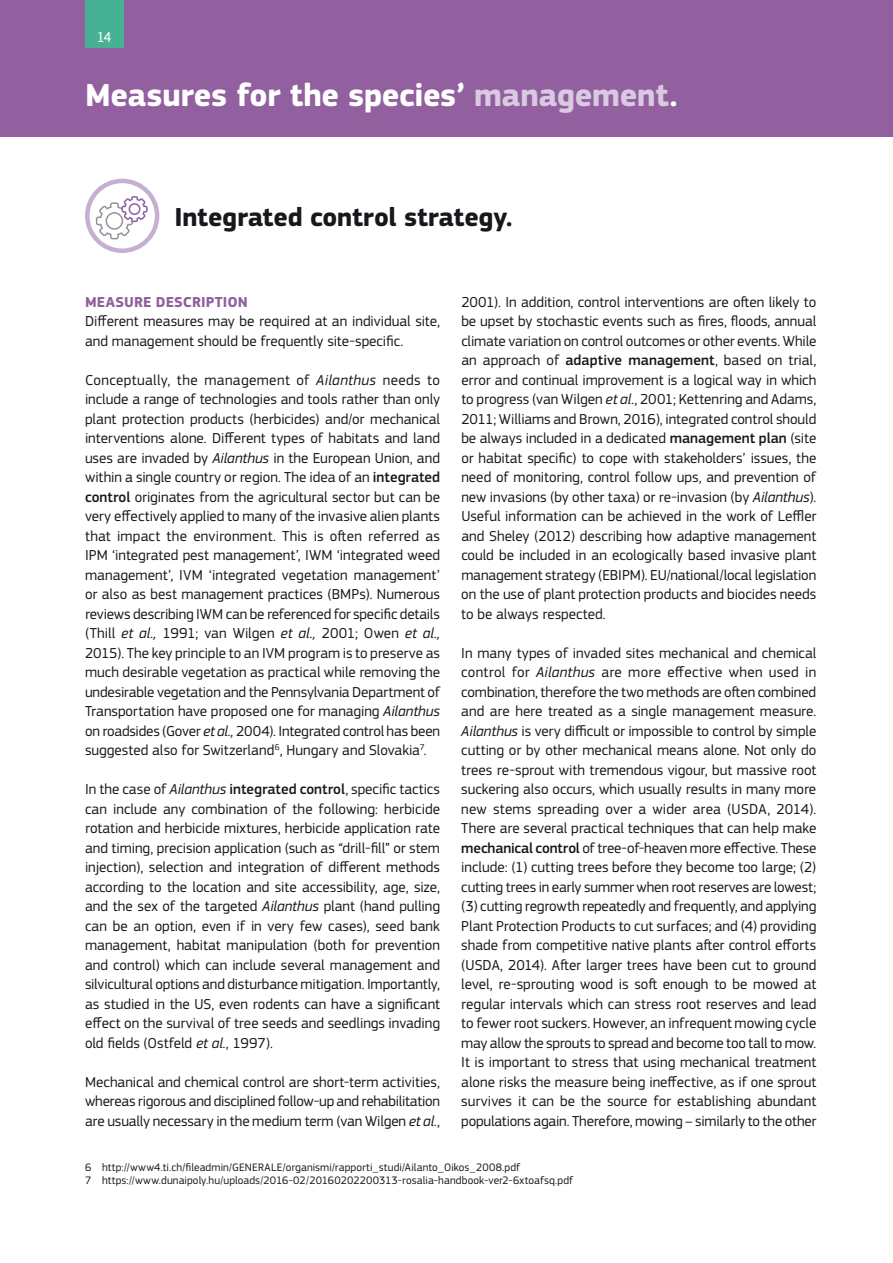
<style>
.page{position:relative;width:893px;height:1263px;background:#fff}
.page>*{position:absolute;margin:0;border:0;box-sizing:border-box;transform-origin:0 0}
.t1{font:700 33px "EC Square Sans Pro";letter-spacing:-.01em;color:#fff}
.t2{font:700 27px "EC Square Sans Pro";letter-spacing:-.01em;color:#1a171c}
.t3{font:15px/19.5px "EC Square Sans Pro";letter-spacing:-.005em;color:#1a171c;text-align:justify}
.t4{font:700 15px "EC Square Sans Pro";letter-spacing:.01em;color:#92609f}
.t5{font:15px "EC Square Sans Cond Pro";color:#fff}
.t6{font:11.25px/12.8px "EC Square Sans Pro";letter-spacing:.01em;color:#1a171c}
.s1{color:#d9cae2}
.s2{font-weight:500}
.s3{font-style:italic}
</style>
<div class="page">
<div style="left:0;top:0;width:893px;height:136px;background:#92609f"></div>
<svg style="left:87px;top:181px;width:70px;height:70px"></svg>
<svg style="left:96px;top:196px;width:52px;height:43px"></svg>
<div style="left:85px;top:179px;width:74px;height:74px;border:4px solid #c5b0d1;border-radius:50%"></div>
<div style="left:85px;top:0;width:39px;height:48px;background:#46b293"></div>
<p class="t5" style="left:97px;top:29px;width:15px">14</p>
<h1 class="t1" style="left:85px;top:75px;width:594px">Measures for the species’ <span class="s1">management</span>.</h1>
<h2 class="t2" style="left:174px;top:201px;width:340px">Integrated control strategy.</h2>
<p class="t3" style="left:461px;top:292px;width:357px">2001). In addition, control interventions are often likely to be upset by stochastic events such as fires, floods, annual climate variation on control outcomes or other events. While an approach of <span class="s2">adaptive management</span>, based on trial, error and continual improvement is a logical way in which to progress (van Wilgen <span class="s3">et al.</span>, 2001; Kettenring and Adams, 2011; Williams and Brown, 2016), integrated control should be always included in a dedicated <span class="s2">management plan</span> (site or habitat specific) to cope with stakeholders’ issues, the need of monitoring, control follow ups, and prevention of new invasions (by other taxa) or re-invasion (by <span class="s3">Ailanthus</span>).<br>Useful information can be achieved in the work of Leffler and Sheley (2012) describing how adaptive management could be included in an ecologically based invasive plant management strategy (EBIPM ). EU/national/local legislation on the use of plant protection products and biocides needs to be always respected.</p>
<p class="t3" style="left:461px;top:643px;width:357px">In many types of invaded sites mechanical and chemical control for <span class="s3">Ailanthus</span> are more effective when used in combination, therefore the two methods are often combined and are here treated as a single management measure.<br><span class="s3">Ailanthus</span> is very difficult or impossible to control by simple cutting or by other mechanical means alone. Not only do trees re-sprout with tremendous vigour, but massive root suckering also occurs, which usually results in many more new stems spreading over a wider area (USDA, 2014).<br>There are several practical techniques that can help make <span class="s2">mechanical control</span> of tree-of-heaven more effective. These include: (1) cutting trees before they become too large; (2) cutting trees in early summer when root reserves are lowest; (3) cutting regrowth repeatedly and frequently, and applying Plant Protection Products to cut surfaces; and (4) providing shade from competitive native plants after control efforts (USDA, 2014). After larger trees have been cut to ground level, re-sprouting wood is soft enough to be mowed at regular intervals which can stress root reserves and lead to fewer root suckers. However, an infrequent mowing cycle may allow the sprouts to spread and become too tall to mow.<br>It is important to stress that using mechanical treatment alone risks the measure being ineffective, as if one sprout survives it can be the source for establishing abundant populations again. Therefore, mowing – similarly to the other</p>
<p class="t6" style="left:85px;top:1161px;width:490px">6 http://www4.ti.ch/fileadmin/GENERALE/organismi/rapporti_studi/Ailanto_Oikos_2008.pdf<br>7 https://www.dunaipoly.hu/uploads/2016-02/20160202200313-rosalia-handbook-ver2-6xtoafsq.pdf</p>
<p class="t4" style="left:85px;top:293px;width:164px">Measure description</p>
<p class="t3" style="left:85px;top:312px;width:357px">Different measures may be required at an individual site, and management should be frequently site-specific.</p>
<p class="t3" style="left:85px;top:370px;width:357px">Conceptually, the management of <span class="s3">Ailanthus</span> needs to include a range of technologies and tools rather than only plant protection products (herbicides) and/or mechanical interventions alone. Different types of habitats and land uses are invaded by <span class="s3">Ailanthus</span> in the European Union, and within a single country or region. The idea of an <span class="s2">integrated control</span> originates from the agricultural sector but can be very effectively applied to many of the invasive alien plants that impact the environment. This is often referred as IPM ‘integrated pest management’, IWM ‘integrated weed management’, IVM ‘integrated vegetation management’ or also as best management practices (BMPs). Numerous reviews describing IWM can be referenced for specific details (Thill <span class="s3">et al.,</span> 1991; van Wilgen <span class="s3">et al.,</span> 2001; Owen <span class="s3">et al., </span>2015). The key principle to an IVM program is to preserve as much desirable vegetation as practical while removing the undesirable vegetation and the Pennsylvania Department of Transportation have proposed one for managing <span class="s3">Ailanthus </span>on roadsides (Gover <span class="s3">et al.,</span> 2004). Integrated control has been suggested also for Switzerland<sup>6</sup>, Hungary and Slovakia<sup>7</sup>.</p>
<p class="t3" style="left:85px;top:780px;width:357px">In the case of <span class="s3">Ailanthus</span> <span class="s2">integrated control</span>, specific tactics can include any combination of the following: herbicide rotation and herbicide mixtures, herbicide application rate and timing, precision application (such as “drill-fill” or stem injection), selection and integration of different methods according to the location and site accessibility, age, size, and the sex of the targeted <span class="s3">Ailanthus</span> plant (hand pulling can be an option, even if in very few cases), seed bank management, habitat manipulation (both for prevention and control) which can include several management and silvicultural options and disturbance mitigation. Importantly, as studied in the US, even rodents can have a significant effect on the survival of tree seeds and seedlings invading old fields (Ostfeld <span class="s3">et al.</span>, 1997).</p>
<p class="t3" style="left:85px;top:1072px;width:357px">Mechanical and chemical control are short-term activities, whereas rigorous and disciplined follow-up and rehabilitation are usually necessary in the medium term (van Wilgen <span class="s3">et al.</span>,</p>
</div>
